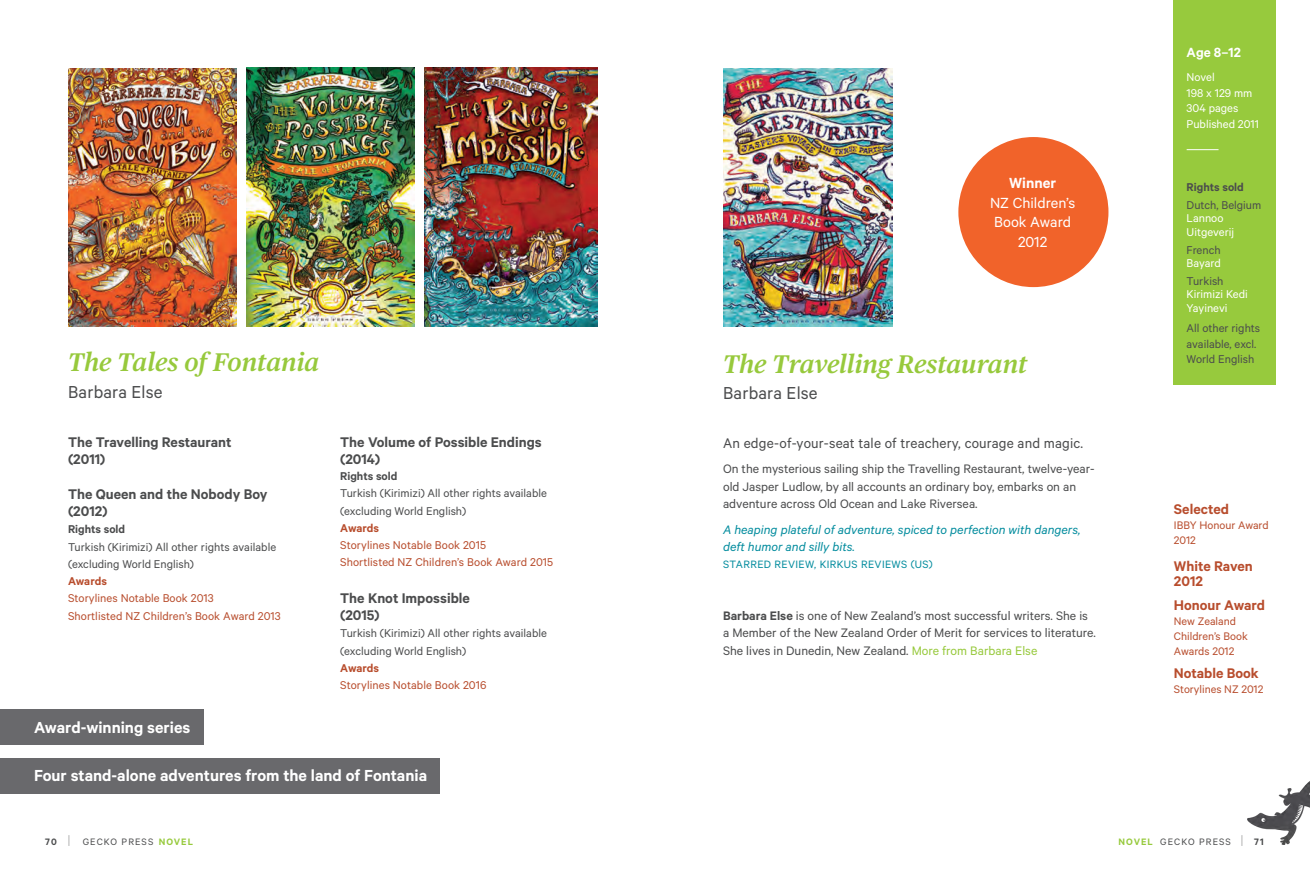
<style>
.page{position:relative;width:1310px;height:893px;background:#fff}
.page>*{position:absolute;margin:0;border:0;box-sizing:border-box;transform-origin:0 0}
.Book_Title{font:italic 600 25.5px "Publico Text";color:#97c93c}
.Author{font:19.5px "Calibre";letter-spacing:.01em;color:#4b4c4d}
.SHOUTLINE_tab_strip{font:600 18px "Calibre";color:#fff}
.Award_description{font:16.5px "Calibre";color:#fff}
.Award_description-2{font:600 16.5px "Calibre";color:#fff}
.Award_title{font:600 15.75px "Calibre";color:#4b4c4d}
.SHOUTLINE_basic{font:15.75px "Calibre";letter-spacing:.01em;color:#4b4c4d}
.Award_title-2{font:600 15.75px/15px "Calibre";color:#b84d2d}
.INFO_title__white{font:600 15px "Calibre";color:#fff}
.author_bio{font:13.8px/17.2px "Calibre";color:#4b4c4d}
.Body_copy{font:13.8px/17.2px "Calibre";color:#4b4c4d}
.Review_quote{font:italic 13.8px/17.2px "Calibre";color:#038c9e}
.World_Rights_Available{font:12.75px/17.2px "Calibre";color:#4b4c4d}
.INFO_body_copy__grey{font:12.75px/17.2px "Calibre";letter-spacing:.005em;color:#b84d2d}
.Rights_sold{font:12.75px/13.5px "Calibre";color:#fff}
.Rights_available{font:12.75px/15.8px "Calibre";color:#4b4c4d}
.INFO_body_copy__white{font:12.75px "Calibre";color:#fff}
.Publication_year{font:12.75px "Calibre";color:#fff}
.Rights_sold-2{font:12.75px/13.5px "Calibre";letter-spacing:-.005em;color:#4b4c4d}
.World_Rights_Available-2{font:600 12.75px "Calibre";color:#4b4c4d}
.Award_description-3{font:12.3px/15px "Calibre";color:#b84d2d}
.Review_quote_source{font:12px "Calibre";letter-spacing:.03em;color:#038c9e}
.FOOTER_Gecko_Press{font:10.5px "Calibre";letter-spacing:.1em;color:#4b4c4d}
.FOOTER_Gecko_Press-2{font:600 10.5px "Calibre";color:#4b4c4d}
.s1{font-weight:600}
.s2{color:#97c93c}
.s3{color:#4b4c4d}
.s4{color:#fff}
.s5{font-size:14.7px}
.s6{font-weight:600;color:#97ca3d}
</style>
<div class="page">
<img style="left:1247px;top:781px;width:63px;height:63px">
<div style="left:1174px;top:0;width:102px;height:385px;background:#97ca3d"></div>
<hr style="left:1186px;top:149px;width:32px;height:1px;background:#fff">
<div style="left:958px;top:137px;width:150px;height:150px;background:#f1632a;border-radius:50%"></div>
<img style="left:247px;top:68px;width:168px;height:259px">
<img style="left:68px;top:68px;width:169px;height:259px">
<img style="left:425px;top:68px;width:172px;height:259px">
<img style="left:723px;top:68px;width:170px;height:259px">
<div style="left:0;top:710px;width:203px;height:35px;background:#69696c"></div>
<div style="left:0;top:758px;width:440px;height:35px;background:#69696c"></div>
<p class="Book_Title" style="left:68px;top:343px;width:253px">The Tales of Fontania</p>
<p class="Author" style="left:68px;top:380px;width:96px">Barbara Else</p>
<p class="Award_title" style="left:68px;top:433px;width:165px">The Travelling Restaurant</p>
<p class="Award_title" style="left:68px;top:450px;width:39px">(2011)</p>
<p class="Award_title" style="left:68px;top:485px;width:201px">The Queen and the Nobody Boy</p>
<p class="Award_title" style="left:68px;top:502px;width:41px">(2012)</p>
<p class="World_Rights_Available" style="left:68px;top:520px;width:210px"><span class="s1">Rights sold<br></span>Turkish (Kirimizi) All other rights available (excluding World English)</p>
<p class="INFO_body_copy__grey" style="left:68px;top:572px;width:214px"><span class="s1">Awards<br></span>Storylines Notable Book 2013<br>Shortlisted NZ Children’s Book Award 2013</p>
<p class="Award_title" style="left:340px;top:433px;width:203px">The Volume of Possible Endings</p>
<p class="Award_title" style="left:340px;top:450px;width:41px">(2014)</p>
<p class="World_Rights_Available" style="left:340px;top:467px;width:208px"><span class="s1">Rights sold<br></span>Turkish (Kirimizi) All other rights available (excluding World English)</p>
<p class="INFO_body_copy__grey" style="left:340px;top:519px;width:214px"><span class="s1">Awards<br></span>Storylines Notable Book 2015<br>Shortlisted NZ Children’s Book Award 2015</p>
<p class="Award_title" style="left:340px;top:589px;width:131px">The Knot Impossible</p>
<p class="Award_title" style="left:340px;top:606px;width:41px">(2015)</p>
<p class="World_Rights_Available" style="left:340px;top:624px;width:208px">Turkish (Kirimizi) All other rights available (excluding World English)</p>
<p class="INFO_body_copy__grey" style="left:340px;top:659px;width:148px"><span class="s1">Awards<br></span>Storylines Notable Book 2016</p>
<p class="SHOUTLINE_tab_strip" style="left:34px;top:716px;width:158px">Award-winning series</p>
<p class="SHOUTLINE_tab_strip" style="left:34px;top:765px;width:394px">Four stand-alone adventures from the land of Fontania</p>
<p class="Award_description-2" style="left:1009px;top:173px;width:49px">Winner</p>
<p class="Award_description" style="left:990px;top:193px;width:87px">NZ Children’s</p>
<p class="Award_description" style="left:994px;top:213px;width:78px">Book Award</p>
<p class="Award_description" style="left:1018px;top:232px;width:31px">2012</p>
<p class="Book_Title" style="left:723px;top:344px;width:306px">The Travelling Restaurant</p>
<p class="Author" style="left:723px;top:382px;width:96px">Barbara Else</p>
<p class="SHOUTLINE_basic" style="left:723px;top:433px;width:362px">An edge-of-your-seat tale of treachery, courage and magic.</p>
<p class="Body_copy" style="left:723px;top:460px;width:373px">On the mysterious sailing ship the Travelling Restaurant, twelve-year&shy;old Jasper Ludlow, by all accounts an ordinary boy, embarks on an adventure across Old Ocean and Lake Riversea.</p>
<p class="Review_quote" style="left:723px;top:520px;width:359px">A heaping plateful of adventure, spiced to perfection with dangers, deft humor and silly bits.</p>
<p class="Review_quote_source" style="left:723px;top:558px;width:211px">STARRED REVIEW, KIRKUS REVIEWS (US)</p>
<p class="author_bio" style="left:723px;top:607px;width:374px"><span class="s1">Barbara Else</span> is one of New Zealand’s most successful writers. She is a Member of the New Zealand Order of Merit for services to literature.<br>She lives in Dunedin, New Zealand. <span class="s2">More from Barbara Else</span></p>
<p class="INFO_title__white" style="left:1186px;top:43px;width:56px">Age 8–12</p>
<p class="INFO_body_copy__white" style="left:1186px;top:69px;width:30px">Novel</p>
<p class="INFO_body_copy__white" style="left:1186px;top:85px;width:67px">198 x 129 mm</p>
<p class="INFO_body_copy__white" style="left:1186px;top:101px;width:53px">304 pages</p>
<p class="Publication_year" style="left:1186px;top:117px;width:74px">Published 2011</p>
<p class="World_Rights_Available-2" style="left:1186px;top:179px;width:59px">Rights sold</p>
<p class="Rights_sold" style="left:1186px;top:198px;width:76px"><span class="s3">Dutch, Belgium<br></span>Lannoo<br>Uitgeverij</p>
<p class="Rights_sold-2" style="left:1186px;top:242px;width:36px">French<br><span class="s4">Bayard</span></p>
<p class="Rights_sold" style="left:1186px;top:274px;width:63px"><span class="s3">Turkish<br></span>Kirimizi Kedi<br>Yayinevi</p>
<p class="Rights_available" style="left:1186px;top:319px;width:75px">All other rights available, excl.<br>World English</p>
<p class="Award_title-2" style="left:1174px;top:501px;width:57px">Selected</p>
<p class="Award_description-3" style="left:1174px;top:517px;width:96px">IBBY Honour Award<br>2012</p>
<p class="Award_title-2" style="left:1174px;top:558px;width:80px">White Raven<br>2012</p>
<p class="Award_title-2" style="left:1174px;top:597px;width:93px">Honour Award</p>
<p class="Award_description-3" style="left:1174px;top:613px;width:75px">New Zealand<br>Children’s Book<br>Awards 2012</p>
<p class="Award_title-2" style="left:1174px;top:665px;width:86px">Notable Book</p>
<p class="Award_description-3" style="left:1174px;top:681px;width:91px">Storylines NZ 2012</p>
<p class="FOOTER_Gecko_Press-2" style="left:45px;top:835px;width:13px">70</p>
<p class="FOOTER_Gecko_Press" style="left:68px;top:836px;width:126px"><span class="s5">|</span> GECKO PRESS <span class="s6">NOVEL</span></p>
<p class="FOOTER_Gecko_Press" style="left:1118px;top:836px;width:147px"><span class="s6">NOVEL</span> GECKO PRESS <span class="s5">|</span> <span class="s1">71</span></p>
</div>
